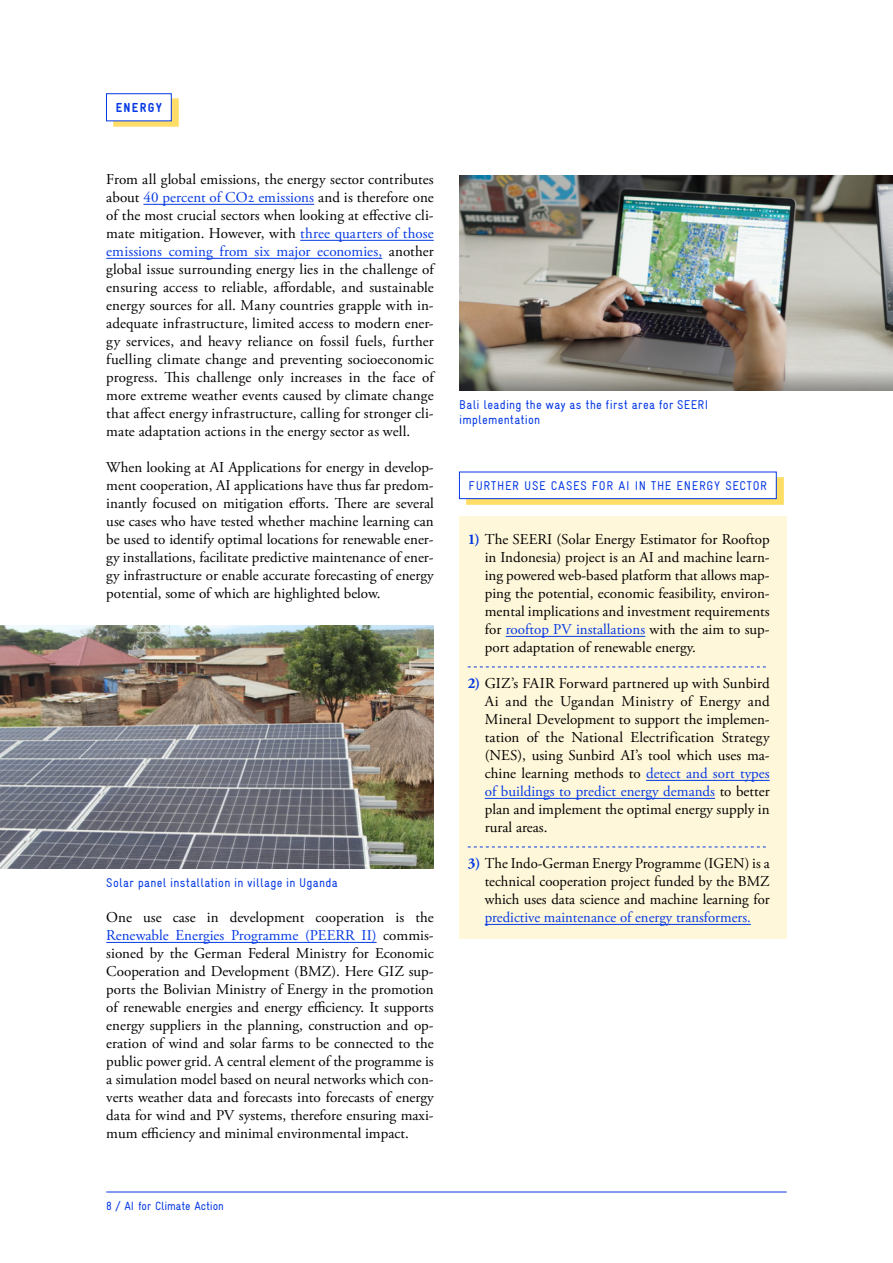
<style>
.page{position:relative;width:893px;height:1263px;background:#fff}
.page>*{position:absolute;margin:0;border:0;box-sizing:border-box;transform-origin:0 0}
.t1{font:15px/18px "Adobe Garamond Pro";color:#000;text-align:justify}
.t2{font:15px "Adobe Garamond Pro";color:#0539e3}
.t3{font:900 13.2px "Gravur Condensed";letter-spacing:.105em;color:#0539e3}
.t4{font:12.75px/15px "Gravur Condensed";letter-spacing:.025em;color:#0539e3}
.t5{font:12.75px "Gravur Condensed";letter-spacing:.06em;color:#0539e3}
.t6{font:12px "Gravur Condensed";letter-spacing:-.01em;color:#0539e3}
.s1{color:#0539e3}
.s2{font-weight:700;color:#0539e3}
</style>
<div class="page">
<hr style="left:106px;top:1192px;width:681px;height:1px;background:#0539e3">
<hr style="left:143px;top:204px;width:171px;height:1px;background:#0539e3">
<hr style="left:300px;top:240px;width:134px;height:1px;background:#0539e3">
<hr style="left:106px;top:258px;width:276px;height:1px;background:#0539e3">
<hr style="left:106px;top:942px;width:271px;height:1px;background:#0539e3">
<img style="left:0;top:625px;width:434px;height:243px">
<div style="left:113px;top:99px;width:65px;height:28px;background:#fec800;opacity:.6"></div>
<div style="left:106px;top:94px;width:65px;height:27px;background:#fff"></div>
<img style="left:459px;top:175px;width:434px;height:216px">
<div style="left:459px;top:517px;width:328px;height:422px;background:#fff7d9"></div>
<hr style="left:506px;top:636px;width:139px;height:1px;background:#0539e3">
<hr style="left:646px;top:780px;width:124px;height:1px;background:#0539e3">
<hr style="left:485px;top:798px;width:230px;height:1px;background:#0539e3">
<hr style="left:485px;top:924px;width:266px;height:1px;background:#0539e3">
<svg style="left:468px;top:667px;width:298px;height:1px"></svg>
<svg style="left:468px;top:847px;width:298px;height:1px"></svg>
<div style="left:466px;top:477px;width:318px;height:27px;background:#fec800;opacity:.6"></div>
<div style="left:459px;top:472px;width:317px;height:27px;background:#fff"></div>
<div style="left:459px;top:472px;width:317px;height:27px;border:1px solid #0539e3"></div>
<p class="t3" style="left:116px;top:100px;width:48px">ENERGY</p>
<p class="t1" style="left:106px;top:171px;width:329px">From all global emissions, the energy sector contributes about <span class="s1">40 percent of CO2 emissions</span> and is therefore one of the most crucial sectors when looking at effective cli&shy;mate mitigation. However, with <span class="s1">three quarters of those emissions coming from six major economies,</span> another global issue surrounding energy lies in the challenge of ensuring access to reliable, affordable, and sustainable energy sources for all. Many countries grapple with in&shy;adequate infrastructure, limited access to modern ener&shy;gy services, and heavy reliance on fossil fuels, further fuelling climate change and preventing socioeconomic progress. This challenge only increases in the face of more extreme weather events caused by climate change that affect energy infrastructure, calling for stronger cli&shy;mate adaptation actions in the energy sector as well.</p>
<p class="t1" style="left:106px;top:459px;width:329px">When looking at AI Applications for energy in develop&shy;ment cooperation, AI applications have thus far predom&shy;inantly focused on mitigation efforts. There are several use cases who have tested whether machine learning can be used to identify optimal locations for renewable ener&shy;gy installations, facilitate predictive maintenance of ener&shy;gy infrastructure or enable accurate forecasting of energy potential, some of which are highlighted below.</p>
<p class="t4" style="left:106px;top:875px;width:233px">Solar panel installation in village in Uganda</p>
<p class="t1" style="left:106px;top:909px;width:329px">One use case in development cooperation is the <span class="s1">Renewable Energies Programme (PEERR II)</span> commis&shy;sioned by the German Federal Ministry for Economic Cooperation and Development (BMZ). Here GIZ sup&shy;ports the Bolivian Ministry of Energy in the promotion of renewable energies and energy efficiency. It supports energy suppliers in the planning, construction and op&shy;eration of wind and solar farms to be connected to the public power grid. A central element of the programme is a simulation model based on neural networks which con&shy;verts weather data and forecasts into forecasts of energy data for wind and PV systems, therefore ensuring maxi&shy;mum efficiency and minimal environmental impact.</p>
<p class="t6" style="left:106px;top:1199px;width:119px">8 / AI for Climate Action</p>
<p class="t4" style="left:459px;top:397px;width:250px">Bali leading the way as the first area for SEERI implementation</p>
<p class="t5" style="left:469px;top:478px;width:300px">FURTHER USE CASES FOR AI IN THE ENERGY SECTOR</p>
<p class="t1" style="left:485px;top:531px;width:286px;text-indent:-17px"><span class="s2">1)</span> The SEERI (Solar Energy Estimator for Rooftop in Indonesia) project is an AI and machine learn&shy;ing powered web-based platform that allows map&shy;ping the potential, economic feasibility, environ&shy;mental implications and investment requirements for <span class="s1">rooftop PV installations</span> with the aim to sup&shy;port adaptation of renewable energy.</p>
<p class="t1" style="left:485px;top:675px;width:286px;text-indent:-17px"><span class="s2">2)</span> GIZ’s FAIR Forward partnered up with Sunbird Ai and the Ugandan Ministry of Energy and Mineral Development to support the implemen&shy;tation of the National Electrification Strategy (NES), using Sunbird AI’s tool which uses ma&shy;chine learning methods to <span class="s1">detect and sort types of buildings to predict energy demands</span> to better plan and implement the optimal energy supply in rural areas.</p>
<p class="t1" style="left:485px;top:855px;width:286px;text-indent:-17px"><span class="s2">3)</span> The Indo-German Energy Programme (IGEN) is a technical cooperation project funded by the BMZ which uses data science and machine learning for</p>
<p class="t2" style="left:485px;top:908px;width:268px">predictive maintenance of energy transformers.</p>
</div>
